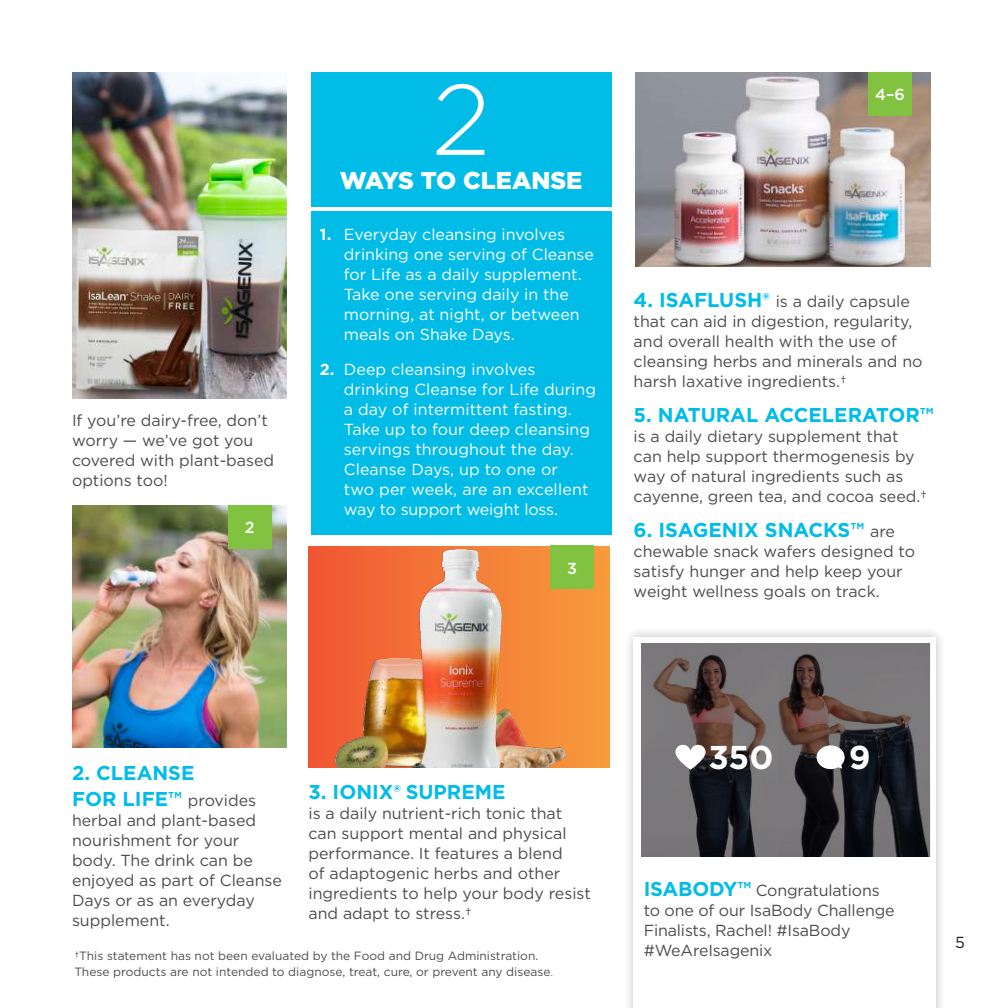
<style>
.page{position:relative;width:1008px;height:1008px;background:#fff}
.page>*{position:absolute;margin:0;border:0;box-sizing:border-box;transform-origin:0 0}
.t1{font:300 100px "Gotham";color:#fff}
.t2{font:700 33px "Gotham";color:#fff}
.t3{font:900 24.4px "Gotham";color:#fff}
.t4{font:700 20px/26px "Gotham";color:#02bce8}
.t5{font:16px/20px "Gotham";color:#4b4c4d}
.t6{font:16px/20px "Gotham";color:#fff}
.t7{font:500 16px "Gotham";color:#fff}
.t8{font:16px "Gotham";color:#231f20}
.t9{font:12px/16px "Gotham";color:#4b4c4d}
.s1{font-weight:700}
.s2{font-weight:700;font-size:20px;color:#02bce8}
.s3{font-weight:400;font-size:16px;color:#4b4c4d}
.s4{font-weight:300}
</style>
<div class="page">
<div style="left:623px;top:627px;width:324px;height:381px;background:#231f20;opacity:.3"></div>
<div style="left:634px;top:638px;width:302px;height:370px;background:#fff"></div>
<img style="left:636px;top:72px;width:294px;height:195px">
<img style="left:72px;top:72px;width:215px;height:326px">
<img style="left:72px;top:506px;width:215px;height:242px">
<div style="left:309px;top:546px;width:300px;height:222px;background:#f7993b"></div>
<img style="left:310px;top:545px;width:284px;height:223px">
<svg style="left:642px;top:643px;width:288px;height:214px;background:#565152"></svg>
<svg style="left:675px;top:745px;width:31px;height:25px"></svg>
<svg style="left:817px;top:745px;width:28px;height:24px"></svg>
<div style="left:228px;top:505px;width:43px;height:44px;background:#81c340"></div>
<div style="left:551px;top:546px;width:43px;height:43px;background:#81c340"></div>
<div style="left:869px;top:72px;width:43px;height:43px;background:#81c340"></div>
<div style="left:311px;top:72px;width:301px;height:134px;background:#02bce8"></div>
<div style="left:311px;top:211px;width:301px;height:324px;background:#02bce8"></div>
<p class="t5" style="left:72px;top:410px;width:204px">If you’re dairy-free, don’t worry — we’ve got you covered with plant-based options too!</p>
<p class="t7" style="left:245px;top:517px;width:11px">2</p>
<h1 class="t1" style="left:432px;top:56px;width:60px">2</h1>
<h3 class="t3" style="left:340px;top:164px;width:244px">WAYS TO CLEANSE</h3>
<p class="t6" style="left:344px;top:224px;width:252px;text-indent:-24px"><span class="s1">1.</span> Everyday cleansing involves drinking one serving of Cleanse for Life as a daily supplement.<br>Take one serving daily in the morning, at night, or between meals on Shake Days.</p>
<p class="t6" style="left:344px;top:359px;width:254px;text-indent:-24px"><span class="s1">2.</span> Deep cleansing involves drinking Cleanse for Life during a day of intermittent fasting.<br>Take up to four deep cleansing servings throughout the day.<br>Cleanse Days, up to one or<br>two per week, are an excellent way to support weight loss.</p>
<p class="t7" style="left:567px;top:557px;width:11px">3</p>
<p class="t7" style="left:875px;top:84px;width:31px">4–6</p>
<p class="t5" style="left:634px;top:291px;width:290px"><span class="s2">4. ISAFLUSH®</span> is a daily capsule that can aid in digestion, regularity, and overall health with the use of cleansing herbs and minerals and no harsh laxative ingredients.†</p>
<p class="t4" style="left:634px;top:402px;width:302px">5. NATURAL ACCELERATOR™</p>
<p class="t5" style="left:634px;top:426px;width:295px">is a daily dietary supplement that can help support thermogenesis by way of natural ingredients such as cayenne, green tea, and cocoa seed.†</p>
<p class="t4" style="left:634px;top:517px;width:263px">6. ISAGENIX SNACKS™ <span class="s3">are</span></p>
<p class="t5" style="left:634px;top:541px;width:283px">chewable snack wafers designed to satisfy hunger and help keep your weight wellness goals on track.</p>
<p class="t4" style="left:72px;top:760px;width:186px">2. CLEANSE<br>FOR LIFE™ <span class="s3">provides</span></p>
<p class="t5" style="left:72px;top:810px;width:211px">herbal and plant-based nourishment for your body. The drink can be enjoyed as part of Cleanse<br>Days or as an everyday supplement.</p>
<p class="t4" style="left:309px;top:778px;width:199px">3. IONIX® SUPREME</p>
<p class="t5" style="left:309px;top:803px;width:284px">is a daily nutrient-rich tonic that can support mental and physical performance. It features a blend<br>of adaptogenic herbs and other ingredients to help your body resist and adapt to stress.†</p>
<p class="t9" style="left:74px;top:947px;width:480px">†This statement has not been evaluated by the Food and Drug Administration.<br>These products are not intended to diagnose, treat, cure, or prevent any disease<span class="s4">.</span></p>
<h2 class="t2" style="left:708px;top:736px;width:67px">350</h2>
<h2 class="t2" style="left:849px;top:735px;width:23px">9</h2>
<p class="t5" style="left:644px;top:880px;width:252px"><span class="s2">ISABODY™</span> Congratulations to one of our IsaBody Challenge<br>Finalists, Rachel! #IsaBody #WeAreIsagenix</p>
<p class="t8" style="left:955px;top:932px;width:11px">5</p>
</div>
